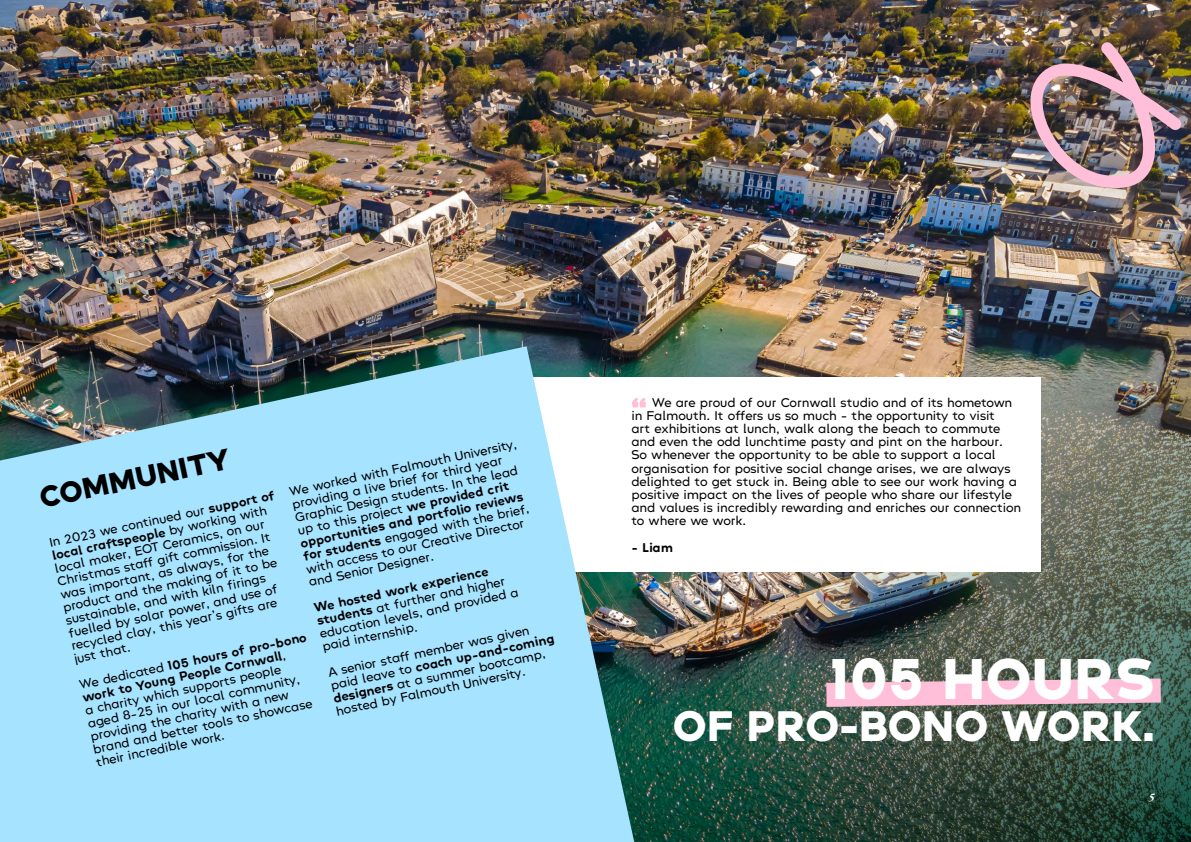
<style>
.page{position:relative;width:1191px;height:842px;background:#fff}
.page>*{position:absolute;margin:0;border:0;box-sizing:border-box;transform-origin:0 0}
.t1{font:47px "Crafting IMPACT";color:#fff}
.t2{font:35px "Crafting IMPACT";color:#fff}
.t3{font:24px "Crafting IMPACT";color:#000}
.t4{font:italic 700 12px "EB Garamond";color:#fff}
.t5{font:300 11px/13.2px "Kingdom&Sparrow";letter-spacing:-.015em;color:#000}
.t6{font:700 11px "Kingdom&Sparrow";color:#000}
.s1{font-weight:700}
</style>
<div class="page">
<img style="left:1px;top:0;width:1190px;height:842px">
<div style="left:412px;top:377px;width:629px;height:195px;background:#fff"></div>
<svg style="left:0;top:346px;width:634px;height:496px;background:#9cd0e7"></svg>
<svg style="left:826px;top:678px;width:334px;height:29px;background:#e0aec1"></svg>
<img style="left:999px;top:31px;width:192px;height:181px">
<svg style="left:632px;top:398px;width:14px;height:9px"></svg>
<p class="t5" style="left:288px;top:486px;width:233px;rotate:-12deg">We worked with Falmouth University, providing a live brief for third year Graphic Design students. In the lead up to this project <span class="s1">we provided crit opportunities and portfolio reviews for students</span> engaged with the brief, with access to our Creative Director and Senior Designer.</p>
<h3 class="t3" style="left:154px;top:460px;width:76px;rotate:-12deg">NITY</h3>
<p class="t5" style="left:48px;top:537px;width:232px;rotate:-12deg">In 2023 we continued our <span class="s1">support of local craftspeople</span> by working with local maker, EOT Ceramics, on our<br>Christmas staff gift commission. It was important, as always, for the product and the making of it to be sustainable, and with kiln firings fuelled by solar power, and use of recycled clay, this year’s gifts are just that.</p>
<h3 class="t3" style="left:37px;top:485px;width:72px;rotate:-12deg">COMMU</h3>
<p class="t5" style="left:313px;top:602px;width:204px;rotate:-12deg"><span class="s1">We hosted work experience students</span> at further and higher education levels, and provided a paid internship.</p>
<p class="t5" style="left:327px;top:667px;width:230px;rotate:-12deg">A senior staff member was given paid leave to <span class="s1">coach up-and-coming designers</span> at a summer bootcamp, hosted by Falmouth University.</p>
<p class="t5" style="left:78px;top:679px;width:233px;rotate:-12deg">We dedicated <span class="s1">105 hours of pro-bono work to Young People Cornwall</span>,<br>a charity which supports people aged 8-25 in our local community, providing the charity with a new brand and better tools to showcase their incredible work.</p>
<p class="t5" style="left:631px;top:396px;width:391px;text-indent:21px">We are proud of our Cornwall studio and of its hometown in Falmouth. It offers us so much - the opportunity to visit<br>art exhibitions at lunch, walk along the beach to commute and even the odd lunchtime pasty and pint on the harbour.<br>So whenever the opportunity to be able to support a local organisation for positive social change arises, we are always delighted to get stuck in. Being able to see our work having a positive impact on the lives of people who share our lifestyle and values is incredibly rewarding and enriches our connection to where we work.</p>
<p class="t6" style="left:631px;top:542px;width:43px">- Liam</p>
<h1 class="t1" style="left:829px;top:652px;width:284px">105 HOURS</h1>
<h2 class="t2" style="left:673px;top:706px;width:249px">OF PRO-BONO</h2>
<h2 class="t2" style="left:1001px;top:706px;width:155px">WORK.</h2>
<p class="t4" style="left:1148px;top:789px;width:8px">5</p>
</div>
